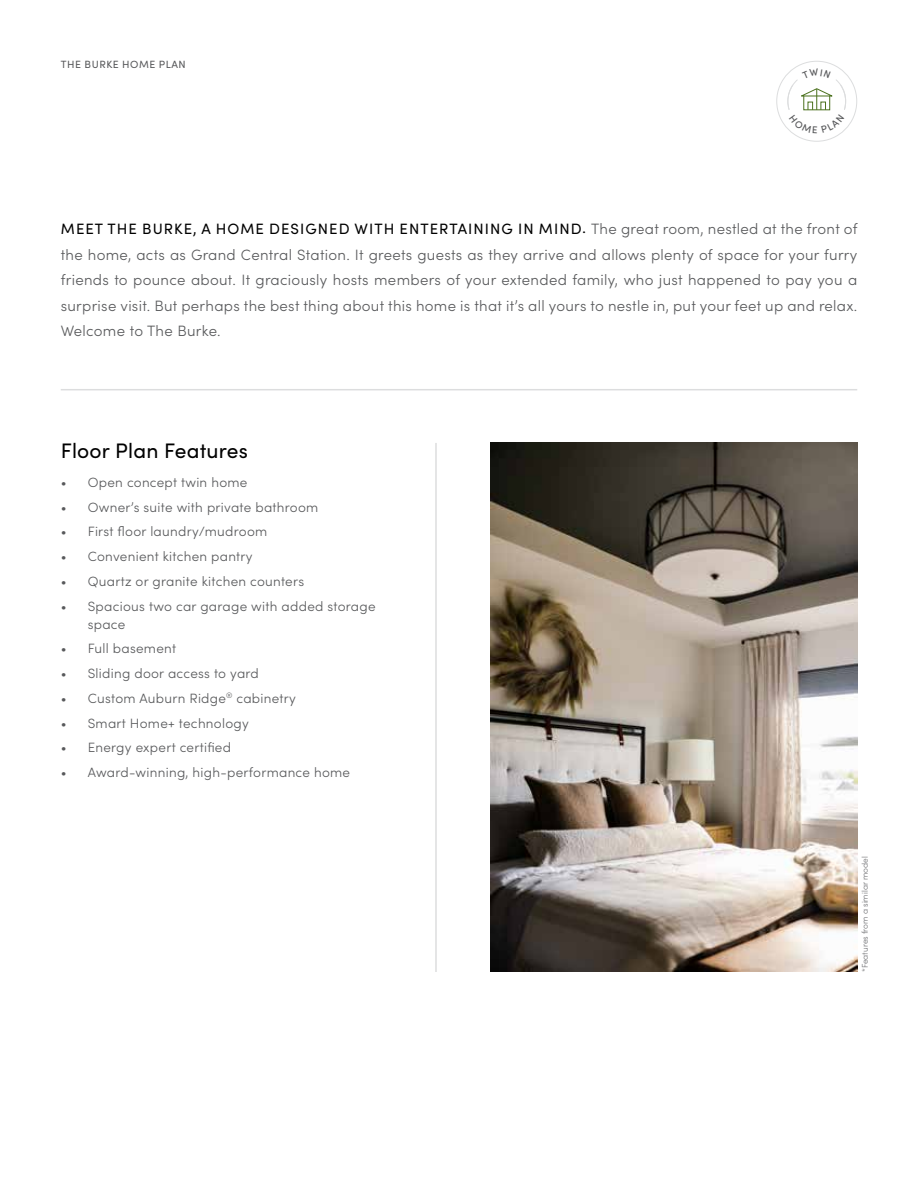
<style>
.page{position:relative;width:918px;height:1188px;background:#fff}
.page>*{position:absolute;margin:0;border:0;box-sizing:border-box;transform-origin:0 0}
.t1{font:21px "Sofia Pro";letter-spacing:.01em;color:#000}
.t2{font:300 15px/25.5px "Sofia Pro";letter-spacing:.02em;color:#58595b;text-align:justify}
.t3{font:300 13.5px/18px "Sofia Pro";letter-spacing:.02em;color:#58595b}
.t4{font:10.5px "Sofia Pro";letter-spacing:.05em;color:#58595b}
.t5{font:300 8.25px "Sofia Pro";color:#6d6e71}
.s1{font-weight:400;color:#000}
</style>
<div class="page">
<img style="left:491px;top:443px;width:366px;height:529px">
<hr style="left:435px;top:443px;width:2px;height:529px;background:#dcddde">
<hr style="left:61px;top:389px;width:796px;height:1px;background:#dcddde">
<div style="left:776px;top:61px;width:81px;height:81px;border:1px solid #dcddde;border-radius:50%"></div>
<svg style="left:787px;top:69px;width:60px;height:65px"></svg>
<p class="t4" style="left:61px;top:57px;width:126px">THE BURKE HOME PLAN</p>
<p class="t2" style="left:61px;top:216px;width:798px"><span class="s1">MEET THE BURKE, A HOME DESIGNED WITH ENTERTAINING IN MIND.</span> The great room, nestled at the front of the home, acts as Grand Central Station. It greets guests as they arrive and allows plenty of space for your furry friends to pounce about. It graciously hosts members of your extended family, who just happened to pay you a surprise visit. But perhaps the best thing about this home is that it’s all yours to nestle in, put your feet up and relax.<br>Welcome to The Burke.</p>
<h1 class="t1" style="left:61px;top:435px;width:189px">Floor Plan Features</h1>
<p class="t3" style="left:61px;top:472px;width:188px">• Open concept twin home</p>
<p class="t3" style="left:61px;top:497px;width:259px">• Owner’s suite with private bathroom</p>
<p class="t3" style="left:61px;top:522px;width:208px">• First floor laundry/mudroom</p>
<p class="t3" style="left:61px;top:547px;width:193px">• Convenient kitchen pantry</p>
<p class="t3" style="left:61px;top:571px;width:245px">• Quartz or granite kitchen counters</p>
<p class="t3" style="left:88px;top:596px;width:289px;text-indent:-27px">• Spacious two car garage with added storage space</p>
<p class="t3" style="left:61px;top:639px;width:117px">• Full basement</p>
<p class="t3" style="left:61px;top:664px;width:200px">• Sliding door access to yard</p>
<p class="t3" style="left:61px;top:688px;width:237px">• Custom Auburn Ridge<sup>®</sup> cabinetry</p>
<p class="t3" style="left:61px;top:713px;width:190px">• Smart Home+ technology</p>
<p class="t3" style="left:61px;top:738px;width:172px">• Energy expert certified</p>
<p class="t3" style="left:61px;top:763px;width:291px">• Award-winning, high-performance home</p>
<p class="t5" style="left:859px;top:972px;width:117px;rotate:-90deg">*Features from a similar model</p>
</div>
